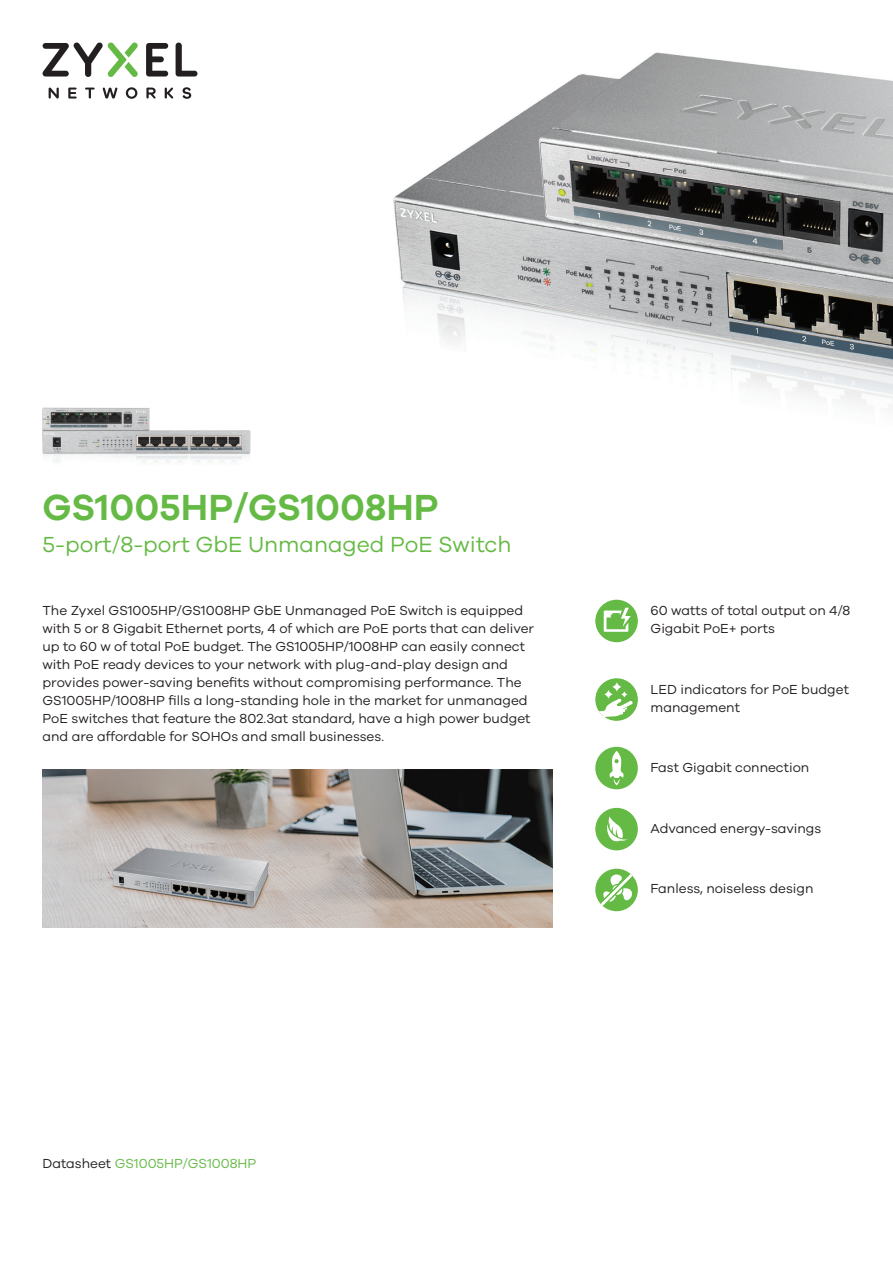
<style>
.page{position:relative;width:893px;height:1263px;background:#fff}
.page>*{position:absolute;margin:0;border:0;box-sizing:border-box;transform-origin:0 0}
.t1{font:600 37.5px "Galano Grotesque";color:#65ba45}
.t2{font:22.5px "Galano Grotesque";color:#65ba45}
.t3{font:13.5px/18px "Galano Grotesque";color:#231f20}
.t4{font:13.5px "Galano Grotesque";color:#65ba45}
.s1{color:#231f20}
</style>
<div class="page">
<svg style="left:49px;top:88px;width:10px;height:11px"></svg>
<svg style="left:68px;top:88px;width:9px;height:11px"></svg>
<svg style="left:85px;top:88px;width:10px;height:11px"></svg>
<svg style="left:103px;top:88px;width:15px;height:11px"></svg>
<svg style="left:126px;top:87px;width:11px;height:12px"></svg>
<svg style="left:165px;top:88px;width:9px;height:11px"></svg>
<svg style="left:182px;top:87px;width:9px;height:12px"></svg>
<svg style="left:146px;top:88px;width:10px;height:11px"></svg>
<svg style="left:176px;top:43px;width:21px;height:34px"></svg>
<svg style="left:146px;top:43px;width:22px;height:34px"></svg>
<svg style="left:42px;top:42px;width:96px;height:35px"></svg>
<img style="left:393px;top:52px;width:500px;height:358px">
<img style="left:42px;top:407px;width:208px;height:55px">
<img style="left:43px;top:769px;width:510px;height:158px">
<div style="left:595px;top:747px;width:43px;height:42px;background:#65ba45;border-radius:50%"></div>
<svg style="left:610px;top:751px;width:14px;height:34px"></svg>
<div style="left:595px;top:808px;width:43px;height:42px;background:#65ba45;border-radius:50%"></div>
<svg style="left:607px;top:816px;width:21px;height:25px"></svg>
<div style="left:595px;top:869px;width:43px;height:42px;background:#65ba45;border-radius:50%"></div>
<svg style="left:601px;top:874px;width:31px;height:32px"></svg>
<div style="left:595px;top:678px;width:43px;height:43px;background:#65ba45;border-radius:50%"></div>
<svg style="left:612px;top:682px;width:10px;height:10px"></svg>
<svg style="left:599px;top:690px;width:34px;height:27px"></svg>
<div style="left:595px;top:600px;width:43px;height:42px;background:#65ba45;border-radius:50%"></div>
<svg style="left:604px;top:608px;width:27px;height:24px"></svg>
<h1 class="t1" style="left:43px;top:485px;width:398px">GS1005HP/GS1008HP</h1>
<h2 class="t2" style="left:43px;top:531px;width:470px">5-port/8-port GbE Unmanaged PoE Switch</h2>
<p class="t3" style="left:43px;top:601px;width:493px">The Zyxel GS1005HP/GS1008HP GbE Unmanaged PoE Switch is equipped with 5 or 8 Gigabit Ethernet ports, 4 of which are PoE ports that can deliver up to 60 w of total PoE budget. The GS1005HP/1008HP can easily connect with PoE ready devices to your network with plug-and-play design and provides power-saving benefits without compromising performance. The GS1005HP/1008HP fills a long-standing hole in the market for unmanaged PoE switches that feature the 802.3at standard, have a high power budget and are affordable for SOHOs and small businesses.</p>
<p class="t3" style="left:651px;top:601px;width:201px">60 watts of total output on 4/8<br>Gigabit PoE+ ports</p>
<p class="t3" style="left:651px;top:680px;width:200px">LED indicators for PoE budget management</p>
<p class="t3" style="left:651px;top:758px;width:160px">Fast Gigabit connection</p>
<p class="t3" style="left:651px;top:819px;width:172px">Advanced energy-savings</p>
<p class="t4" style="left:43px;top:1155px;width:215px"><span class="s1">Datasheet</span> GS1005HP/GS1008HP</p>
<p class="t3" style="left:651px;top:879px;width:164px">Fanless, noiseless design</p>
</div>
